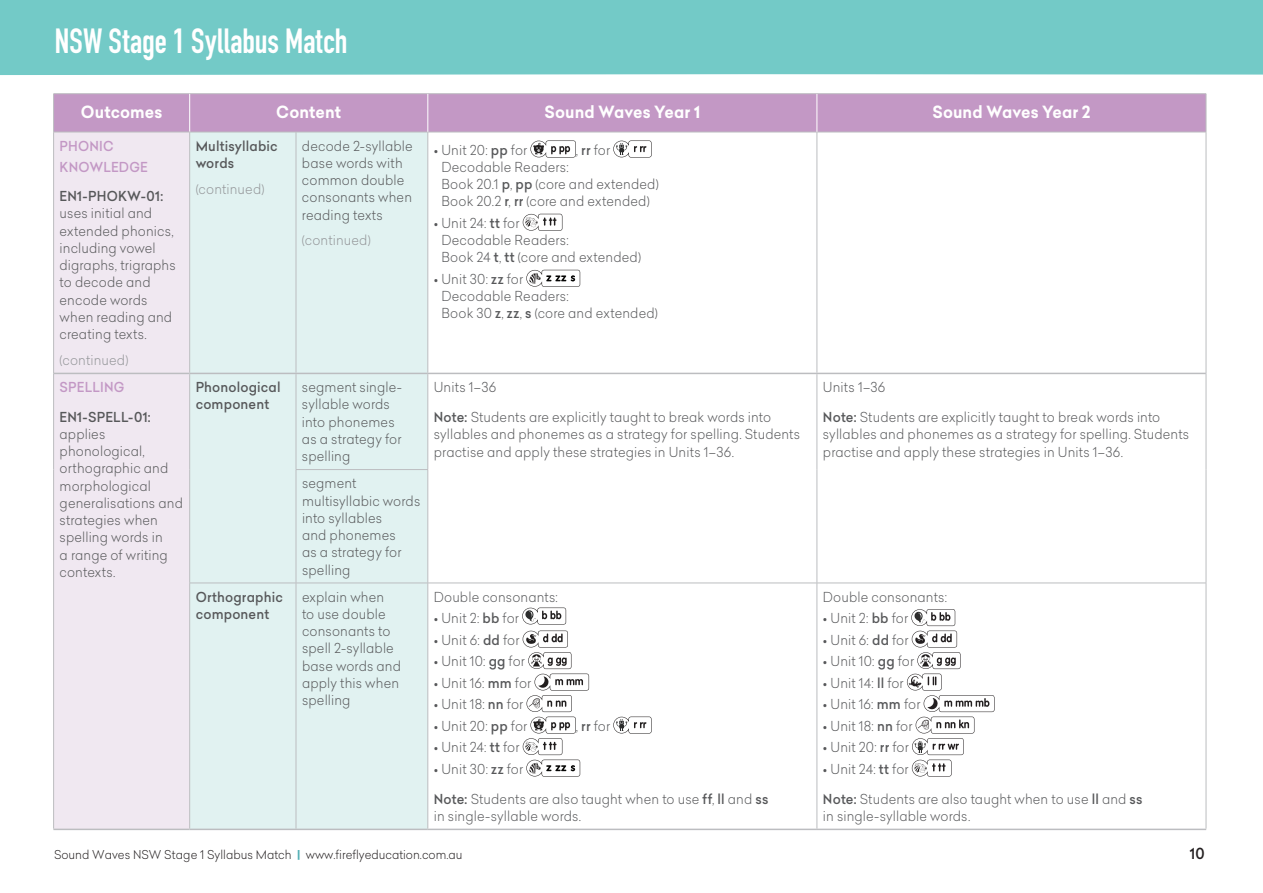
<style>
.page{position:relative;width:1263px;height:893px;background:#fff}
.page>*{position:absolute;margin:0;border:0;box-sizing:border-box;transform-origin:0 0}
.t1{font:34.5px "DIN Engschrift Std";letter-spacing:.005em;color:#fff;scale:.95 1}
.t2{font:700 16.5px "Celias";letter-spacing:.005em;color:#fff;scale:.95 1}
.t3{font:500 15px "Celias";color:#231f20;scale:.95 1}
.t4{font:300 13.5px/17.2px "Celias";letter-spacing:.01em;color:#57585a;scale:.95 1}
.t5{font:500 13.5px/17.2px "Celias";letter-spacing:.01em;color:#57585a;scale:.95 1}
.t6{font:300 13.5px "Celias";letter-spacing:.01em;color:#939598;scale:.95 1}
.t7{font:500 13.5px/21px "Celias";letter-spacing:.015em;color:#c398c5;scale:.95 1}
.t8{font:300 12px "Celias";color:#231f20;scale:.95 1}
.s1{font-weight:500}
.s2{font-weight:700;color:#50aeb4}
</style>
<div class="page">
<div style="left:0;top:0;width:1263px;height:75px;background:#73cac7"></div>
<div style="left:54px;top:94px;width:1152px;height:38px;background:#c398c5"></div>
<div style="left:54px;top:133px;width:135px;height:696px;background:#f0e8f1"></div>
<div style="left:190px;top:133px;width:238px;height:696px;background:#e1f2f1"></div>
<hr style="left:53px;top:93px;width:137px;height:1px;background:#bcbdc0">
<hr style="left:53px;top:94px;width:1px;height:38px;background:#bcbdc0">
<hr style="left:190px;top:93px;width:106px;height:1px;background:#bcbdc0">
<hr style="left:296px;top:93px;width:132px;height:1px;background:#bcbdc0">
<hr style="left:428px;top:93px;width:389px;height:1px;background:#bcbdc0">
<hr style="left:817px;top:93px;width:389px;height:1px;background:#bcbdc0">
<hr style="left:1206px;top:94px;width:1px;height:38px;background:#bcbdc0">
<hr style="left:190px;top:132px;width:106px;height:1px;background:#bcbdc0">
<hr style="left:296px;top:132px;width:132px;height:1px;background:#bcbdc0">
<hr style="left:296px;top:132px;width:1px;height:241px;background:#bcbdc0">
<hr style="left:428px;top:132px;width:389px;height:1px;background:#bcbdc0">
<hr style="left:428px;top:132px;width:1px;height:241px;background:#bcbdc0">
<hr style="left:817px;top:132px;width:389px;height:1px;background:#bcbdc0">
<hr style="left:817px;top:132px;width:1px;height:241px;background:#bcbdc0">
<hr style="left:1206px;top:132px;width:1px;height:241px;background:#bcbdc0">
<hr style="left:296px;top:374px;width:1px;height:95px;background:#bcbdc0">
<hr style="left:428px;top:374px;width:1px;height:95px;background:#bcbdc0">
<hr style="left:817px;top:374px;width:1px;height:96px;background:#bcbdc0">
<hr style="left:1206px;top:373px;width:1px;height:97px;background:#bcbdc0">
<hr style="left:296px;top:470px;width:1px;height:113px;background:#bcbdc0">
<hr style="left:428px;top:470px;width:1px;height:113px;background:#bcbdc0">
<hr style="left:817px;top:470px;width:1px;height:113px;background:#bcbdc0">
<hr style="left:1206px;top:470px;width:1px;height:113px;background:#bcbdc0">
<hr style="left:296px;top:583px;width:1px;height:246px;background:#bcbdc0">
<hr style="left:428px;top:583px;width:1px;height:246px;background:#bcbdc0">
<hr style="left:817px;top:583px;width:1px;height:246px;background:#bcbdc0">
<hr style="left:1206px;top:583px;width:1px;height:246px;background:#bcbdc0">
<hr style="left:189px;top:94px;width:1px;height:38px;background:#fff">
<hr style="left:427px;top:94px;width:1px;height:38px;background:#fff">
<hr style="left:816px;top:94px;width:1px;height:38px;background:#fff">
<hr style="left:428px;top:583px;width:389px;height:1px;background:#bcbdc0">
<hr style="left:817px;top:583px;width:389px;height:1px;background:#bcbdc0">
<hr style="left:296px;top:469px;width:132px;height:1px;background:#bcbdc0">
<hr style="left:189px;top:583px;width:107px;height:1px;background:#bcbdc0">
<hr style="left:296px;top:583px;width:132px;height:1px;background:#bcbdc0">
<hr style="left:190px;top:829px;width:106px;height:1px;background:#bcbdc0">
<hr style="left:296px;top:829px;width:132px;height:1px;background:#bcbdc0">
<hr style="left:428px;top:829px;width:389px;height:1px;background:#bcbdc0">
<hr style="left:817px;top:829px;width:389px;height:1px;background:#bcbdc0">
<hr style="left:53px;top:132px;width:1px;height:241px;background:#bcbdc0">
<hr style="left:53px;top:373px;width:1px;height:97px;background:#bcbdc0">
<hr style="left:53px;top:470px;width:1px;height:113px;background:#bcbdc0">
<hr style="left:53px;top:583px;width:1px;height:246px;background:#bcbdc0">
<hr style="left:53px;top:132px;width:137px;height:1px;background:#bcbdc0">
<hr style="left:53px;top:829px;width:137px;height:1px;background:#bcbdc0">
<hr style="left:189px;top:132px;width:1px;height:241px;background:#bcbdc0">
<hr style="left:189px;top:374px;width:1px;height:96px;background:#bcbdc0">
<hr style="left:189px;top:470px;width:1px;height:113px;background:#bcbdc0">
<hr style="left:189px;top:583px;width:1px;height:246px;background:#bcbdc0">
<hr style="left:54px;top:373px;width:136px;height:1px;background:#bcbdc0">
<hr style="left:190px;top:373px;width:106px;height:1px;background:#bcbdc0">
<hr style="left:296px;top:373px;width:132px;height:1px;background:#bcbdc0">
<hr style="left:428px;top:373px;width:389px;height:1px;background:#bcbdc0">
<hr style="left:817px;top:373px;width:389px;height:1px;background:#bcbdc0">
<svg style="left:530px;top:141px;width:46px;height:17px"></svg>
<svg style="left:613px;top:141px;width:39px;height:17px"></svg>
<svg style="left:523px;top:214px;width:39px;height:17px"></svg>
<svg style="left:526px;top:270px;width:54px;height:17px"></svg>
<svg style="left:522px;top:608px;width:44px;height:17px"></svg>
<svg style="left:613px;top:717px;width:39px;height:17px"></svg>
<svg style="left:523px;top:631px;width:66px;height:146px"></svg>
<svg style="left:907px;top:609px;width:87px;height:168px"></svg>
<h1 class="t1" style="left:55px;top:21px;width:310px">NSW Stage 1 Syllabus Match</h1>
<p class="t2" style="left:81px;top:100px;width:87px">Outcomes</p>
<p class="t2" style="left:276px;top:100px;width:70px">Content</p>
<p class="t2" style="left:545px;top:100px;width:165px">Sound Waves Year 1</p>
<p class="t2" style="left:932px;top:100px;width:168px">Sound Waves Year 2</p>
<p class="t7" style="left:60px;top:135px;width:94px">PHONIC<br>KNOWLEDGE</p>
<p class="t5" style="left:60px;top:188px;width:111px">EN1-PHOKW-01:</p>
<p class="t4" style="left:60px;top:204px;width:124px">uses initial and extended phonics, including vowel digraphs, trigraphs to decode and encode words when reading and creating texts.</p>
<p class="t6" style="left:60px;top:351px;width:74px">(continued)</p>
<p class="t5" style="left:196px;top:137px;width:88px">Multisyllabic words</p>
<p class="t6" style="left:196px;top:179px;width:74px">(continued)</p>
<p class="t4" style="left:302px;top:137px;width:118px">decode 2-syllable base words with common double consonants when reading texts</p>
<p class="t6" style="left:302px;top:231px;width:74px">(continued)</p>
<p class="t4" style="left:434px;top:141px;width:100px">• Unit 20: <span class="s1">pp</span> for</p>
<p class="t4" style="left:576px;top:141px;width:38px">, <span class="s1">rr</span> for</p>
<p class="t4" style="left:441px;top:158px;width:230px">Decodable Readers:<br>Book 20.1 <span class="s1">p</span>, <span class="s1">pp</span> (core and extended)<br>Book 20.2 <span class="s1">r</span>, <span class="s1">rr</span> (core and extended)</p>
<p class="t4" style="left:441px;top:214px;width:212px;text-indent:-8px">• Unit 24: <span class="s1">tt</span> for<br>Decodable Readers:<br>Book 24 <span class="s1">t</span>, <span class="s1">tt</span> (core and extended)</p>
<p class="t4" style="left:441px;top:270px;width:229px;text-indent:-8px">• Unit 30: <span class="s1">zz</span> for<br>Decodable Readers:<br>Book 30 <span class="s1">z</span>, <span class="s1">zz</span>, <span class="s1">s</span> (core and extended)</p>
<p class="t7" style="left:60px;top:377px;width:70px">SPELLING</p>
<p class="t5" style="left:60px;top:408px;width:98px">EN1-SPELL-01:</p>
<p class="t4" style="left:60px;top:425px;width:131px">applies phonological, orthographic and morphological generalisations and strategies when spelling words in<br>a range of writing contexts.</p>
<p class="t5" style="left:196px;top:378px;width:91px">Phonological component</p>
<p class="t4" style="left:302px;top:378px;width:107px">segment single&shy;syllable words into phonemes as a strategy for spelling</p>
<p class="t4" style="left:434px;top:378px;width:67px">Units 1–36</p>
<p class="t4" style="left:434px;top:408px;width:387px"><span class="s1">Note:</span> Students are explicitly taught to break words into syllables and phonemes as a strategy for spelling. Students practise and apply these strategies in Units 1–36.</p>
<p class="t4" style="left:302px;top:474px;width:126px">segment multisyllabic words into syllables<br>and phonemes<br>as a strategy for spelling</p>
<p class="t5" style="left:196px;top:588px;width:93px">Orthographic component</p>
<p class="t4" style="left:302px;top:588px;width:106px">explain when<br>to use double consonants to spell 2-syllable base words and apply this when spelling</p>
<p class="t4" style="left:434px;top:588px;width:132px">Double consonants:</p>
<p class="t4" style="left:434px;top:609px;width:91px">• Unit 2: <span class="s1">bb</span> for</p>
<p class="t4" style="left:434px;top:631px;width:92px">• Unit 6: <span class="s1">dd</span> for</p>
<p class="t4" style="left:434px;top:652px;width:98px">• Unit 10: <span class="s1">gg</span> for</p>
<p class="t4" style="left:434px;top:674px;width:104px">• Unit 16: <span class="s1">mm</span> for</p>
<p class="t4" style="left:434px;top:695px;width:96px">• Unit 18: <span class="s1">nn</span> for</p>
<p class="t4" style="left:434px;top:717px;width:100px">• Unit 20: <span class="s1">pp</span> for</p>
<p class="t4" style="left:576px;top:717px;width:38px">, <span class="s1">rr</span> for</p>
<p class="t4" style="left:434px;top:738px;width:92px">• Unit 24: <span class="s1">tt</span> for</p>
<p class="t4" style="left:434px;top:760px;width:96px">• Unit 30: <span class="s1">zz</span> for</p>
<p class="t4" style="left:434px;top:790px;width:354px"><span class="s1">Note:</span> Students are also taught when to use <span class="s1">ff</span>, <span class="s1">ll</span> and <span class="s1">ss </span>in single-syllable words.</p>
<p class="t4" style="left:823px;top:378px;width:67px">Units 1–36</p>
<p class="t4" style="left:823px;top:408px;width:387px"><span class="s1">Note:</span> Students are explicitly taught to break words into syllables and phonemes as a strategy for spelling. Students practise and apply these strategies in Units 1–36.</p>
<p class="t4" style="left:823px;top:588px;width:132px">Double consonants:</p>
<p class="t4" style="left:823px;top:609px;width:91px">• Unit 2: <span class="s1">bb</span> for</p>
<p class="t4" style="left:823px;top:631px;width:92px">• Unit 6: <span class="s1">dd</span> for</p>
<p class="t4" style="left:823px;top:652px;width:98px">• Unit 10: <span class="s1">gg</span> for</p>
<p class="t4" style="left:823px;top:674px;width:87px">• Unit 14: <span class="s1">ll</span> for</p>
<p class="t4" style="left:823px;top:695px;width:104px">• Unit 16: <span class="s1">mm</span> for</p>
<p class="t4" style="left:823px;top:717px;width:96px">• Unit 18: <span class="s1">nn</span> for</p>
<p class="t4" style="left:823px;top:738px;width:92px">• Unit 20: <span class="s1">rr</span> for</p>
<p class="t4" style="left:823px;top:760px;width:92px">• Unit 24: <span class="s1">tt</span> for</p>
<p class="t4" style="left:823px;top:790px;width:338px"><span class="s1">Note:</span> Students are also taught when to use <span class="s1">ll</span> and <span class="s1">ss </span>in single-syllable words.</p>
<p class="t8" style="left:54px;top:846px;width:431px">Sound Waves NSW Stage 1 Syllabus Match <span class="s2">|</span> www.fireflyeducation.com.au</p>
<p class="t3" style="left:1190px;top:843px;width:17px">10</p>
</div>
